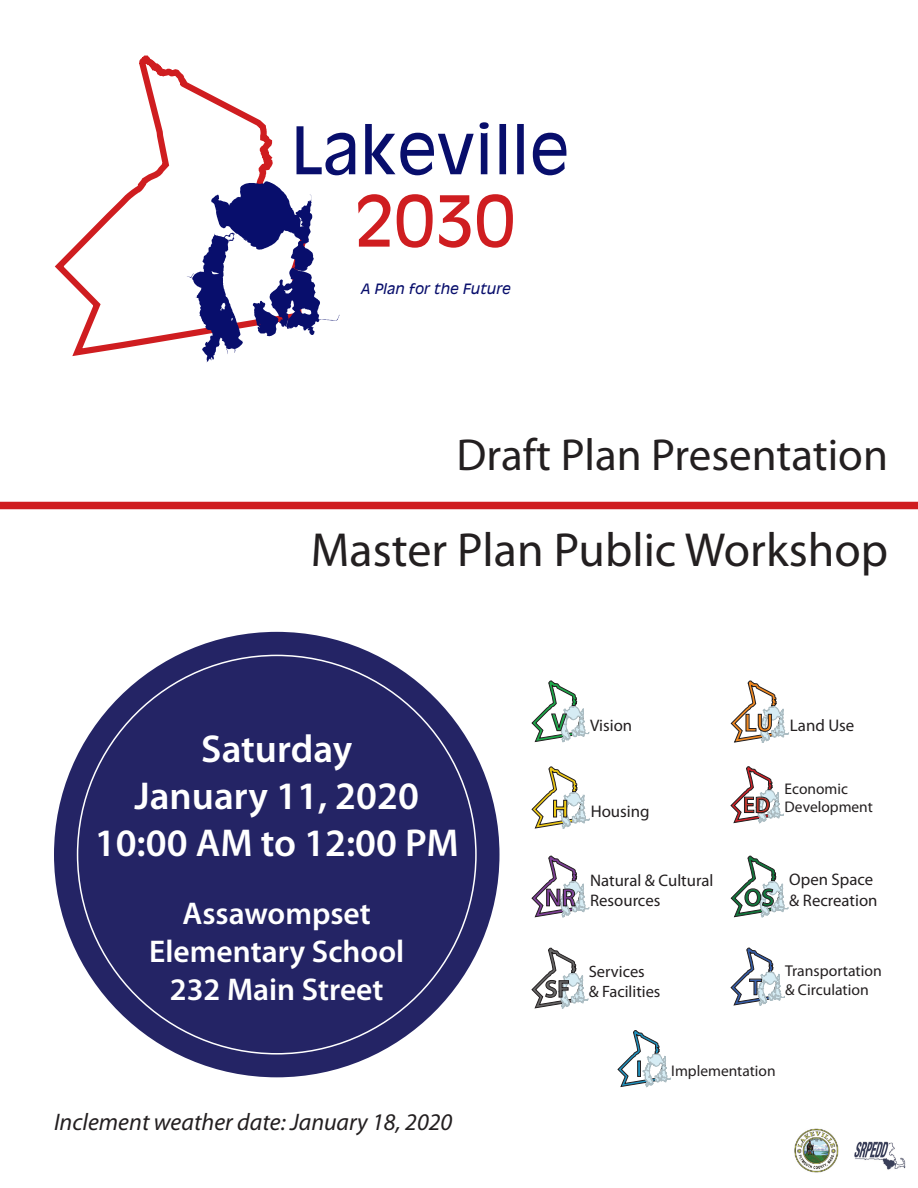
<style>
.page{position:relative;width:918px;height:1188px;background:#fff}
.page>*{position:absolute;margin:0;border:0;box-sizing:border-box;transform-origin:0 0}
.t1{font:68.1px "Antique Olive";color:#cf1d20}
.t2{font:64.2px "Antique Olive";color:#080e6c}
.t3{font:48px "Myriad Pro";color:#231f20}
.t4{font:45px "Myriad Pro";color:#231f20}
.t5{font:600 39px "Myriad Pro";color:#fff}
.t6{font:600 31.5px "Myriad Pro";color:#fff}
.t7{font:italic 24px "Myriad Pro";color:#231f20}
.t8{font:600 22.8px "Myriad Pro";color:#1e92bf}
.t9{font:16.95px "Myriad Pro";color:#231f20}
.t10{font:16.8px/20.1px "Myriad Pro";color:#231f20}
.t11{font:16.5px/19.8px "Myriad Pro";color:#231f20}
.t12{font:15.75px/18.9px "Myriad Pro";color:#231f20}
.t13{font:15.45px/18.6px "Myriad Pro";color:#231f20}
.t14{font:italic 13.95px "Antique Olive";color:#080e6c}
.s1{font-weight:600;font-size:24.75px;color:#1cab4a}
.s2{font-weight:600;font-size:24.9px;color:#eec914}
.s3{font-weight:600;font-size:24.9px;color:#f28920}
.s4{font-weight:600;font-size:22.8px;color:#bf3127}
.s5{font-weight:600;font-size:24.75px;color:#7e3e98}
.s6{font-weight:600;font-size:24.75px;color:#107a3d}
.s7{font-weight:600;font-size:24.3px;color:#676666}
.s8{font-weight:600;font-size:23.25px;color:#345daa}
</style>
<div class="page">
<svg style="left:54px;top:55px;width:219px;height:302px"></svg>
<svg style="left:187px;top:181px;width:153px;height:181px"></svg>
<div style="left:0;top:502px;width:918px;height:7px;background:#cf1d20"></div>
<div style="left:54px;top:632px;width:446px;height:445px;background:#242465;border-radius:50%"></div>
<img style="left:794px;top:1128px;width:45px;height:45px">
<img style="left:854px;top:1141px;width:52px;height:29px">
<svg style="left:731px;top:681px;width:58px;height:62px"></svg>
<svg style="left:532px;top:767px;width:58px;height:61px"></svg>
<svg style="left:731px;top:767px;width:53px;height:56px"></svg>
<svg style="left:532px;top:856px;width:57px;height:61px"></svg>
<svg style="left:731px;top:856px;width:57px;height:61px"></svg>
<svg style="left:532px;top:948px;width:56px;height:60px"></svg>
<svg style="left:731px;top:948px;width:54px;height:57px"></svg>
<svg style="left:532px;top:681px;width:57px;height:61px"></svg>
<svg style="left:618px;top:1030px;width:53px;height:57px"></svg>
<div style="left:638px;top:1061px;width:3px;height:16px;border:1px solid #231f20"></div>
<p class="t2" style="left:290px;top:108px;width:281px">Lakeville</p>
<p class="t1" style="left:354px;top:176px;width:162px">2030</p>
<p class="t14" style="left:361px;top:279px;width:151px">A PLAN FOR THE FUTURE</p>
<p class="t4" style="left:457px;top:427px;width:433px">Draft Plan Presentation</p>
<p class="t3" style="left:311px;top:520px;width:579px">Master Plan Public Workshop</p>
<p class="t5" style="left:201px;top:724px;width:153px">Saturday</p>
<p class="t5" style="left:135px;top:771px;width:286px">January 11, 2020</p>
<p class="t5" style="left:95px;top:818px;width:365px">10:00 AM to 12:00 PM</p>
<p class="t6" style="left:183px;top:894px;width:190px">Assawompset</p>
<p class="t6" style="left:149px;top:932px;width:256px">Elementary School</p>
<p class="t6" style="left:170px;top:969px;width:215px">232 Main Street</p>
<p class="t7" style="left:54px;top:1107px;width:400px">Inclement weather date: January 18, 2020</p>
<p class="t10" style="left:552px;top:715px;width:82px"><span class="s1">V</span> Vision</p>
<p class="t9" style="left:552px;top:801px;width:99px"><span class="s2">H</span> Housing</p>
<p class="t9" style="left:744px;top:715px;width:112px"><span class="s3">LU</span> Land Use</p>
<p class="t13" style="left:743px;top:779px;width:131px;text-indent:42px">Economic<br><span class="s4">ED</span> Development</p>
<p class="t10" style="left:545px;top:870px;width:170px;text-indent:45px">Natural &amp; Cultural<br><span class="s5">NR</span> Resources</p>
<p class="t10" style="left:744px;top:870px;width:135px;text-align:right">Open Space<br><span class="s6">OS</span> &amp; Recreation</p>
<p class="t11" style="left:545px;top:961px;width:117px;text-indent:44px">Services<br><span class="s7">SF</span> &amp; Facilities</p>
<p class="t12" style="left:749px;top:961px;width:134px;text-indent:36px">Transportation<br><span class="s8">T</span> &amp; Circulation</p>
<p class="t8" style="left:636px;top:1054px;width:8px">I</p>
<p class="t13" style="left:671px;top:1062px;width:106px">Implementation</p>
</div>
